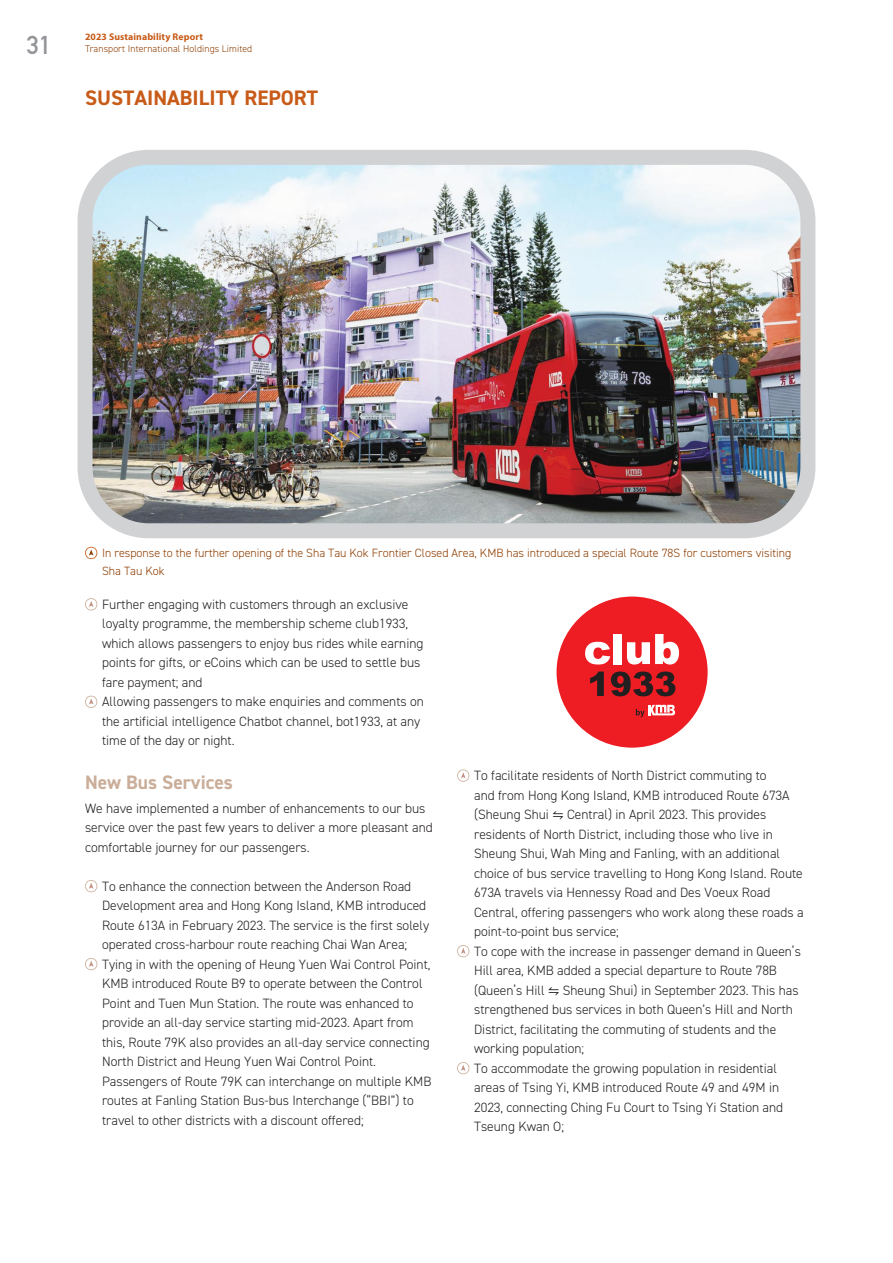
<style>
.page{position:relative;width:893px;height:1263px;background:#fff}
.page>*{position:absolute;margin:0;border:0;box-sizing:border-box;transform-origin:0 0}
.t1{font:25.5px "DIN Mittelschrift Std";color:#939598}
.t2{font:700 21px "DIN2014";color:#c85b18}
.t3{font:700 19.5px "DIN2014";color:#caae99}
.t4{font:300 13.5px/19.5px "DIN2014";color:#231f20}
.t5{font:300 12px/18px "DIN2014";color:#8d3d00}
.t6{font:300 9.75px "DIN2014";letter-spacing:.01em;color:#8d3d00}
.t7{font:700 9.75px "Myriad Pro";letter-spacing:.01em;color:#c85b18}
.s1{font-family:"Cambria Math";font-weight:400}
</style>
<div class="page">
<svg style="left:85px;top:598px;width:12px;height:12px"></svg>
<svg style="left:85px;top:696px;width:12px;height:12px"></svg>
<svg style="left:85px;top:880px;width:12px;height:12px"></svg>
<svg style="left:85px;top:958px;width:12px;height:12px"></svg>
<svg style="left:457px;top:769px;width:12px;height:13px"></svg>
<svg style="left:457px;top:945px;width:12px;height:12px"></svg>
<svg style="left:457px;top:1062px;width:12px;height:12px"></svg>
<img style="left:94px;top:166px;width:705px;height:356px">
<div style="left:78px;top:150px;width:737px;height:388px;border:15px solid #d1d2d4;border-radius:64px"></div>
<svg style="left:85px;top:547px;width:12px;height:12px"></svg>
<div style="left:557px;top:596px;width:151px;height:152px;background:#ee1d23;border-radius:50%"></div>
<svg style="left:585px;top:642px;width:25px;height:22px"></svg>
<div style="left:613px;top:634px;width:9px;height:30px;background:#fff"></div>
<svg style="left:627px;top:634px;width:52px;height:30px"></svg>
<svg style="left:590px;top:671px;width:14px;height:25px"></svg>
<svg style="left:611px;top:671px;width:64px;height:25px"></svg>
<svg style="left:636px;top:705px;width:40px;height:12px"></svg>
<h1 class="t1" style="left:27px;top:30px;width:26px">31</h1>
<p class="t7" style="left:85px;top:30px;width:119px">2023 Sustainability Report</p>
<p class="t6" style="left:85px;top:42px;width:169px">Transport International Holdings Limited</p>
<h2 class="t2" style="left:85px;top:84px;width:235px">SUSTAINABILITY REPORT</h2>
<p class="t5" style="left:102px;top:544px;width:691px">In response to the further opening of the Sha Tau Kok Frontier Closed Area, KMB has introduced a special Route 78S for customers visiting<br>Sha Tau Kok</p>
<p class="t4" style="left:102px;top:594px;width:323px">Further engaging with customers through an exclusive loyalty programme, the membership scheme club1933, which allows passengers to enjoy bus rides while earning points for gifts, or eCoins which can be used to settle bus fare payment; and<br>Allowing passengers to make enquiries and comments on the artificial intelligence Chatbot channel, bot1933, at any time of the day or night.</p>
<h3 class="t3" style="left:85px;top:769px;width:149px">New Bus Services</h3>
<p class="t4" style="left:85px;top:798px;width:349px">We have implemented a number of enhancements to our bus service over the past few years to deliver a more pleasant and comfortable journey for our passengers.</p>
<p class="t4" style="left:102px;top:876px;width:331px">To enhance the connection between the Anderson Road Development area and Hong Kong Island, KMB introduced Route 613A in February 2023. The service is the first solely operated cross-harbour route reaching Chai Wan Area; Tying in with the opening of Heung Yuen Wai Control Point, KMB introduced Route B9 to operate between the Control Point and Tuen Mun Station. The route was enhanced to provide an all-day service starting mid-2023. Apart from this, Route 79K also provides an all-day service connecting North District and Heung Yuen Wai Control Point.<br>Passengers of Route 79K can interchange on multiple KMB routes at Fanling Station Bus-bus Interchange (“BBI”) to travel to other districts with a discount offered;</p>
<p class="t4" style="left:474px;top:766px;width:331px">To facilitate residents of North District commuting to<br>and from Hong Kong Island, KMB introduced Route 673A (Sheung Shui <span class="s1">⇋</span> Central) in April 2023. This provides residents of North District, including those who live in Sheung Shui, Wah Ming and Fanling, with an additional choice of bus service travelling to Hong Kong Island. Route 673A travels via Hennessy Road and Des Voeux Road Central, offering passengers who work along these roads a point-to-point bus service;<br>To cope with the increase in passenger demand in Queen’s Hill area, KMB added a special departure to Route 78B (Queen’s Hill <span class="s1">⇋</span> Sheung Shui) in September 2023. This has strengthened bus services in both Queen’s Hill and North District, facilitating the commuting of students and the working population;<br>To accommodate the growing population in residential areas of Tsing Yi, KMB introduced Route 49 and 49M in 2023, connecting Ching Fu Court to Tsing Yi Station and Tseung Kwan O;</p>
</div>
